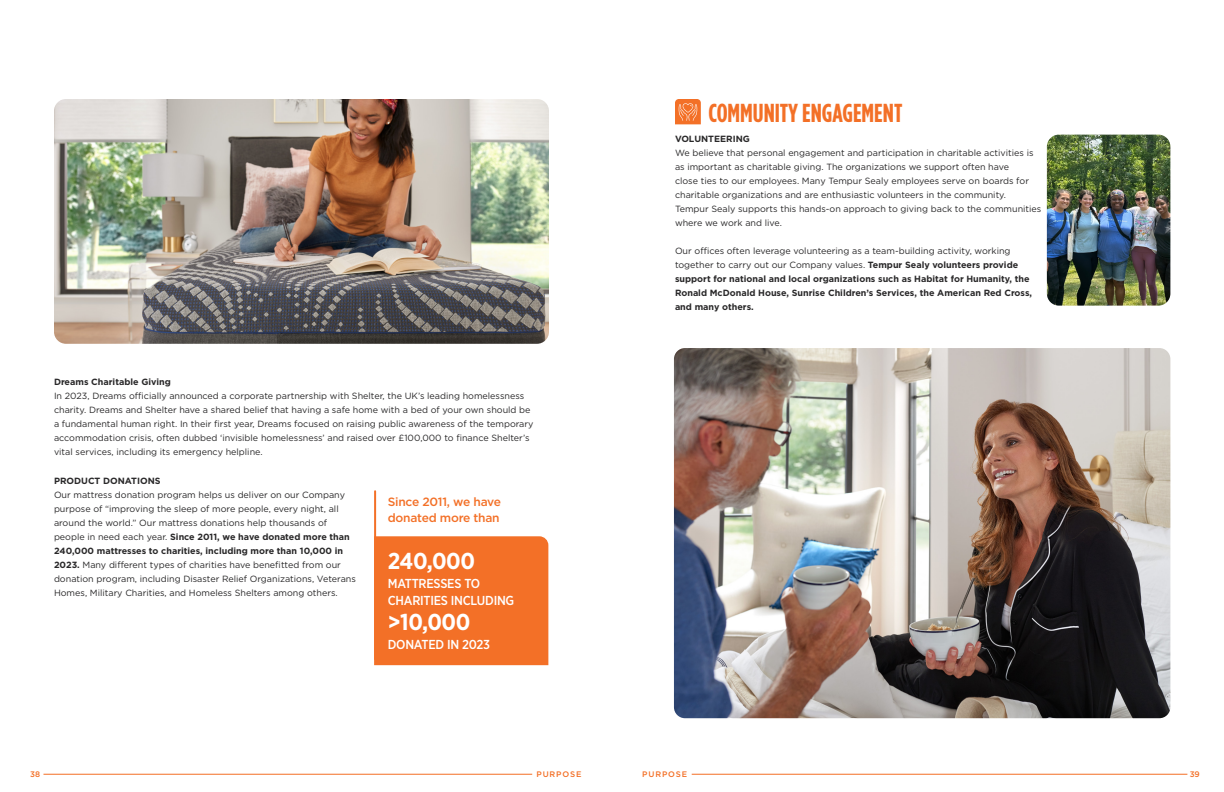
<style>
.page{position:relative;width:1224px;height:792px;background:#fff}
.page>*{position:absolute;margin:0;border:0;box-sizing:border-box;transform-origin:0 0}
.t1{font:700 26px "Gotham Condensed";color:#f37027}
.t2{font:700 23px "Gotham Narrow";letter-spacing:-.02em;color:#fff}
.t3{font:500 13px/17px "Gotham Narrow";letter-spacing:-.02em;color:#fff}
.t4{font:500 12px/16px "Gotham";letter-spacing:-.02em;color:#f37027}
.t5{font:9px/14px "Gotham";color:#292829}
.t6{font:700 9px/14px "Gotham";color:#292829}
.t7{font:500 8px "Gotham";letter-spacing:.11em;color:#f36e24}
.s1{font-weight:700}
.s2{font-weight:400}
</style>
<div class="page">
<hr style="left:692px;top:774px;width:495px;height:1px;background:#f36e24">
<hr style="left:43px;top:774px;width:489px;height:1px;background:#f36e24">
<img style="left:54px;top:99px;width:495px;height:245px">
<img style="left:674px;top:348px;width:496px;height:370px">
<div style="left:374px;top:536px;width:174px;height:129px;background:#f37027"></div>
<hr style="left:374px;top:491px;width:2px;height:168px;background:#f37027">
<svg style="left:675px;top:99px;width:26px;height:25px"></svg>
<img style="left:1047px;top:135px;width:123px;height:171px">
<h1 class="t1" style="left:709px;top:98px;width:195px">COMMUNITY ENGAGEMENT</h1>
<p class="t6" style="left:54px;top:375px;width:118px">Dreams Charitable Giving</p>
<p class="t5" style="left:54px;top:389px;width:481px">In 2023, Dreams officially announced a corporate partnership with Shelter, the UK’s leading homelessness charity. Dreams and Shelter have a shared belief that having a safe home with a bed of your own should be a fundamental human right. In their first year, Dreams focused on raising public awareness of the temporary accommodation crisis, often dubbed ‘invisible homelessness’ and raised over £100,000 to finance Shelter’s vital services, including its emergency helpline.</p>
<p class="t6" style="left:54px;top:474px;width:108px">PRODUCT DONATIONS</p>
<p class="t5" style="left:54px;top:488px;width:303px">Our mattress donation program helps us deliver on our Company purpose of “improving the sleep of more people, every night, all around the world.” Our mattress donations help thousands of people in need each year. <span class="s1">Since 2011, we have donated more than 240,000 mattresses to charities, including more than 10,000 in 2023.</span> Many different types of charities have benefitted from our donation program, including Disaster Relief Organizations, Veterans Homes, Military Charities, and Homeless Shelters among others.</p>
<h3 class="t4" style="left:388px;top:493px;width:115px">Since 2011, we have donated more than</h3>
<h2 class="t2" style="left:388px;top:546px;width:89px">240,000</h2>
<h3 class="t3" style="left:388px;top:574px;width:128px">MATTRESSES TO<br>CHARITIES INCLUDING</h3>
<h2 class="t2" style="left:388px;top:607px;width:84px">&gt;10,000</h2>
<h3 class="t3" style="left:388px;top:635px;width:104px">DONATED IN 2023</h3>
<p class="t6" style="left:675px;top:132px;width:76px">VOLUNTEERING</p>
<p class="t5" style="left:675px;top:145px;width:368px">We believe that personal engagement and participation in charitable activities is as important as charitable giving. The organizations we support often have<br>close ties to our employees. Many Tempur Sealy employees serve on boards for charitable organizations and are enthusiastic volunteers in the community.<br>Tempur Sealy supports this hands-on approach to giving back to the communities where we work and live.</p>
<p class="t6" style="left:675px;top:244px;width:359px"><span class="s2">Our offices often leverage volunteering as a team-building activity, working together to carry out our Company values.</span> Tempur Sealy volunteers provide support for national and local organizations such as Habitat for Humanity, the Ronald McDonald House, Sunrise Children’s Services, the American Red Cross, and many others.</p>
<p class="t7" style="left:30px;top:769px;width:11px">38</p>
<p class="t7" style="left:536px;top:769px;width:47px">PURPOSE</p>
<p class="t7" style="left:642px;top:769px;width:47px">PURPOSE</p>
<p class="t7" style="left:1190px;top:769px;width:12px">39</p>
</div>
